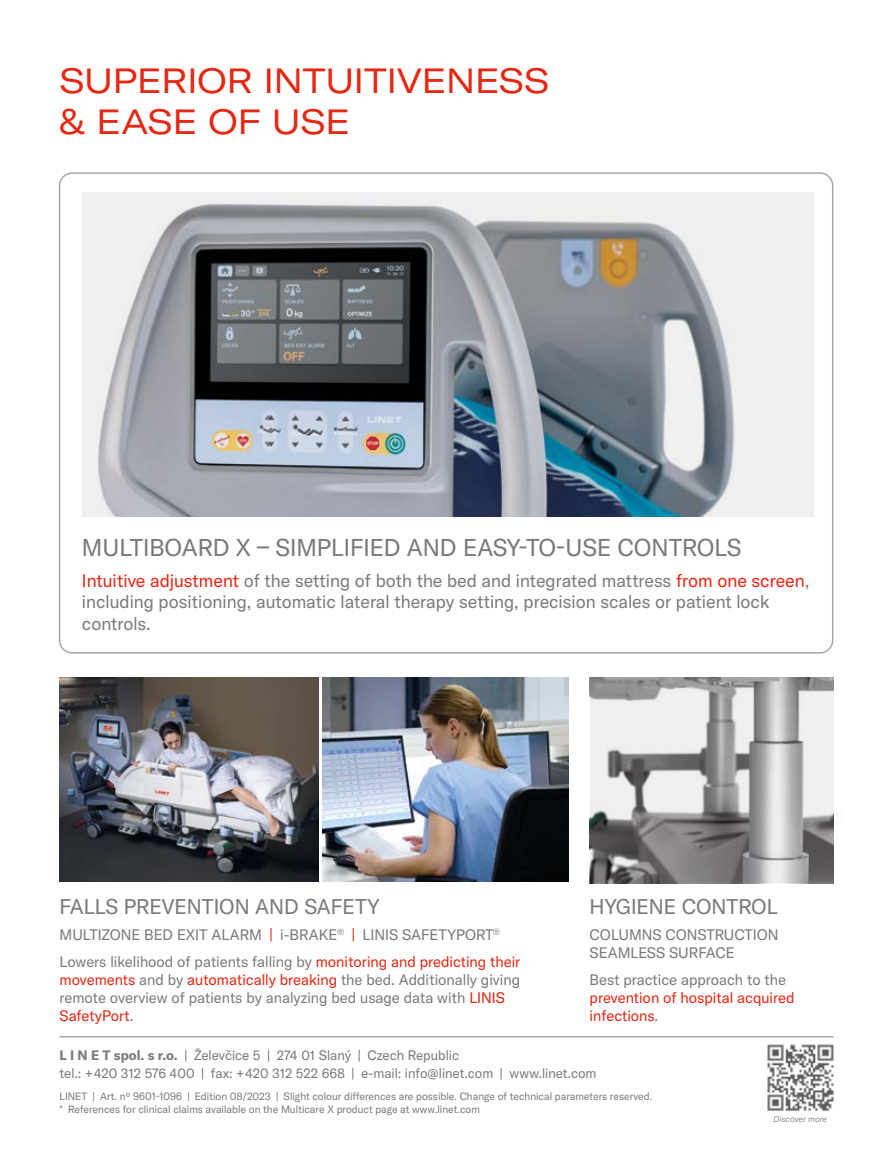
<style>
.page{position:relative;width:893px;height:1149px;background:#fff}
.page>*{position:absolute;margin:0;border:0;box-sizing:border-box;transform-origin:0 0}
.H2_HEAD{font:expanded 34.5px/41.4px "GT America";color:#e52713}
.B1_list{font:24px "GT America";color:#7c7b7b}
.B1_list-2{font:21px "GT America";color:#7c7b7b}
.B1_list-3{font:18px/21.6px "GT America";color:#7c7b7b}
.B1_list-4{font:15px/18px "GT America";color:#7c7b7b}
.B1_list-5{font:15px/18px "GT America";color:#e52713}
._09_Red_cover_address{font:13.5px "GT America";color:#7c7b7b}
._09_Red_cover_address-2{font:10.5px "GT America";color:#7c7b7b}
._001_bullet{font:italic 300 8.4px "GT America";color:#7c7b7b}
.s1{color:#e52713}
.s2{color:#7c7b7b}
.s3{font-weight:700}
</style>
<div class="page">
<img style="left:82px;top:192px;width:731px;height:324px">
<img style="left:60px;top:677px;width:258px;height:204px">
<img style="left:322px;top:677px;width:246px;height:203px">
<img style="left:590px;top:677px;width:243px;height:205px">
<img style="left:767px;top:1044px;width:67px;height:67px">
<hr style="left:60px;top:1036px;width:773px;height:1px;background:#7c7b7b">
<p class="H2_HEAD" style="left:60px;top:60px;width:491px">SUPERIOR INTUITIVENESS &amp; EASE OF USE</p>
<p class="B1_list" style="left:82px;top:533px;width:661px">MULTIBOARD X – SIMPLIFIED AND EASY-TO-USE CONTROLS</p>
<p class="B1_list-3" style="left:82px;top:569px;width:729px"><span class="s1">Intuitive adjustment</span> of the setting of both the bed and integrated mattress <span class="s1">from one screen</span>, including positioning, automatic lateral therapy setting, precision scales or patient lock controls.</p>
<p class="B1_list-2" style="left:60px;top:893px;width:322px">FALLS PREVENTION AND SAFETY</p>
<p class="B1_list-4" style="left:60px;top:925px;width:442px">MULTIZONE BED EXIT ALARM <span class="s1">|</span> i-BRAKE<sup>®</sup> <span class="s1">|</span> LINIS SAFETYPORT<sup>®</sup></p>
<p class="B1_list-4" style="left:60px;top:952px;width:462px">Lowers likelihood of patients falling by <span class="s1">monitoring and predicting their movements</span> and by <span class="s1">automatically breaking</span> the bed. Additionally giving remote overview of patients by analyzing bed usage data with <span class="s1">LINIS SafetyPort</span>.</p>
<p class="B1_list-2" style="left:590px;top:893px;width:190px">HYGIENE CONTROL</p>
<p class="B1_list-4" style="left:590px;top:925px;width:190px">COLUMNS CONSTRUCTION<br>SEAMLESS SURFACE</p>
<p class="B1_list-5" style="left:590px;top:970px;width:206px"><span class="s2">Best practice approach to the </span>prevention of hospital acquired infections<span class="s2">.</span></p>
<p class="_09_Red_cover_address" style="left:60px;top:1047px;width:401px"><span class="s3">L I N E T spol. s r.o.</span> | Želevčice 5 | 274 01 Slaný | Czech Republic</p>
<p class="_09_Red_cover_address" style="left:60px;top:1065px;width:538px">tel.: +420 312 576 400 | fax: +420 312 522 668 | e-mail: info@linet.com | www.linet.com</p>
<p class="_09_Red_cover_address-2" style="left:60px;top:1089px;width:594px">LINET | Art. nº 9601-1096 | Edition 08/2023 | Slight colour differences are possible. Change of technical parameters reserved.</p>
<p class="_09_Red_cover_address-2" style="left:60px;top:1102px;width:422px">* References for clinical claims available on the Multicare X product page at www.linet.com</p>
<p class="_001_bullet" style="left:774px;top:1113px;width:55px">Discover more</p>
</div>
